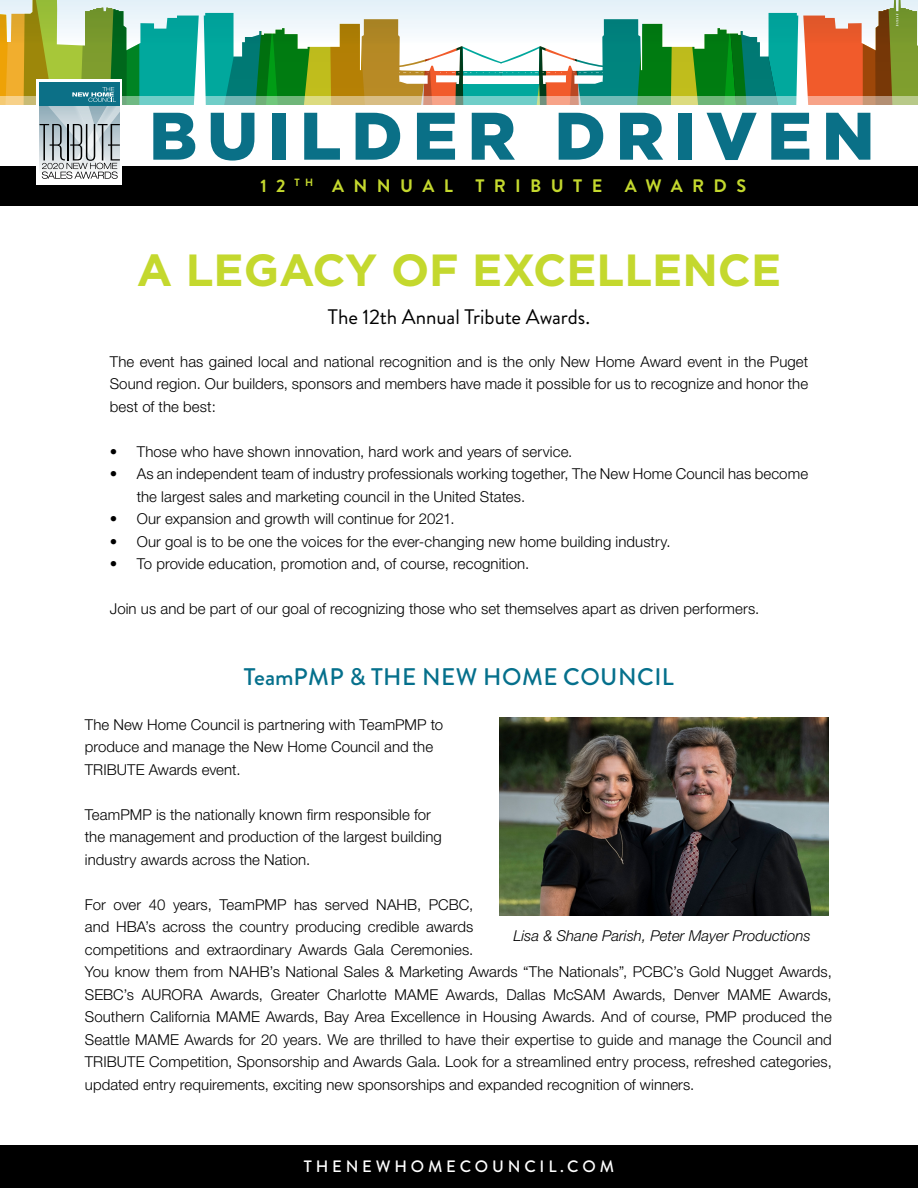
<style>
.page{position:relative;width:918px;height:1188px;background:#fff}
.page>*{position:absolute;margin:0;border:0;box-sizing:border-box;transform-origin:0 0}
.t1{font:900 67.05px "Gotham";letter-spacing:.15em;color:#0a7087}
.t2{font:700 45px "Gotham";color:#c4d82e}
.t3{font:500 24px "Brandon Grotesque";letter-spacing:.02em;color:#05708c}
.t4{font:21px "Brandon Grotesque";letter-spacing:-.005em;color:#000}
.t5{font:700 18.15px "Brandon Grotesque";letter-spacing:.52em;color:#c4d82e}
.t6{font:500 16.5px "Brandon Grotesque";letter-spacing:.23em;color:#fff}
.t7{font:300 15px/22.5px "Helvetica Neue";letter-spacing:.005em;color:#000}
.t8{font:italic 300 15px "Helvetica Neue";color:#000}
</style>
<div class="page">
<div style="left:0;top:1145px;width:918px;height:43px;background:#000"></div>
<svg style="left:0;top:0;width:918px;height:206px"></svg>
<img style="left:500px;top:718px;width:329px;height:198px">
<h1 class="t1" style="left:149px;top:97px;width:727px">BUILDER DRIVEN</h1>
<p class="t5" style="left:261px;top:173px;width:487px">12 <sup>TH</sup> ANNUAL TRIBUTE AWARDS</p>
<p class="t2" style="left:137px;top:244px;width:646px">A LEGACY OF EXCELLENCE</p>
<p class="t4" style="left:328px;top:302px;width:264px">The 12th Annual Tribute Awards.</p>
<p class="t7" style="left:110px;top:350px;width:700px;text-align:justify">The event has gained local and national recognition and is the only New Home Award event in the Puget Sound region. Our builders, sponsors and members have made it possible for us to recognize and honor the best of the best:</p>
<p class="t7" style="left:110px;top:440px;width:464px">• Those who have shown innovation, hard work and years of service.</p>
<p class="t7" style="left:137px;top:462px;width:673px;text-indent:-27px">• As an independent team of industry professionals working together, The New Home Council has become the largest sales and marketing council in the United States.</p>
<p class="t7" style="left:110px;top:507px;width:346px">• Our expansion and growth will continue for 2021.</p>
<p class="t7" style="left:110px;top:530px;width:562px">• Our goal is to be one the voices for the ever-changing new home building industry.</p>
<p class="t7" style="left:110px;top:552px;width:421px">• To provide education, promotion and, of course, recognition.</p>
<p class="t7" style="left:110px;top:597px;width:651px">Join us and be part of our goal of recognizing those who set themselves apart as driven performers.</p>
<p class="t3" style="left:244px;top:660px;width:432px">TeamPMP &amp; THE NEW HOME COUNCIL</p>
<p class="t7" style="left:85px;top:713px;width:360px">The New Home Council is partnering with TeamPMP to</p>
<p class="t7" style="left:85px;top:735px;width:350px">produce and manage the New Home Council and the</p>
<p class="t7" style="left:85px;top:758px;width:157px">TRIBUTE Awards event.</p>
<p class="t7" style="left:85px;top:803px;width:348px">TeamPMP is the nationally known firm responsible for</p>
<p class="t7" style="left:85px;top:825px;width:359px">the management and production of the largest building</p>
<p class="t7" style="left:85px;top:848px;width:227px">industry awards across the Nation.</p>
<p class="t7" style="left:85px;top:893px;width:749px">For over 40 years, TeamPMP has served NAHB, PCBC,<br>and HBA’s across the country producing credible awards<br>competitions and extraordinary Awards Gala Ceremonies.<br>You know them from NAHB’s National Sales &amp; Marketing Awards “The Nationals”, PCBC’s Gold Nugget Awards, SEBC’s AURORA Awards, Greater Charlotte MAME Awards, Dallas McSAM Awards, Denver MAME Awards, Southern California MAME Awards, Bay Area Excellence in Housing Awards. And of course, PMP produced the Seattle MAME Awards for 20 years. We are thrilled to have their expertise to guide and manage the Council and TRIBUTE Competition, Sponsorship and Awards Gala. Look for a streamlined entry process, refreshed categories, updated entry requirements, exciting new sponsorships and expanded recognition of winners.</p>
<p class="t8" style="left:513px;top:927px;width:299px">Lisa &amp; Shane Parish, Peter Mayer Productions</p>
<p class="t6" style="left:304px;top:1155px;width:312px">THENEWHOMECOUNCIL.COM</p>
</div>
